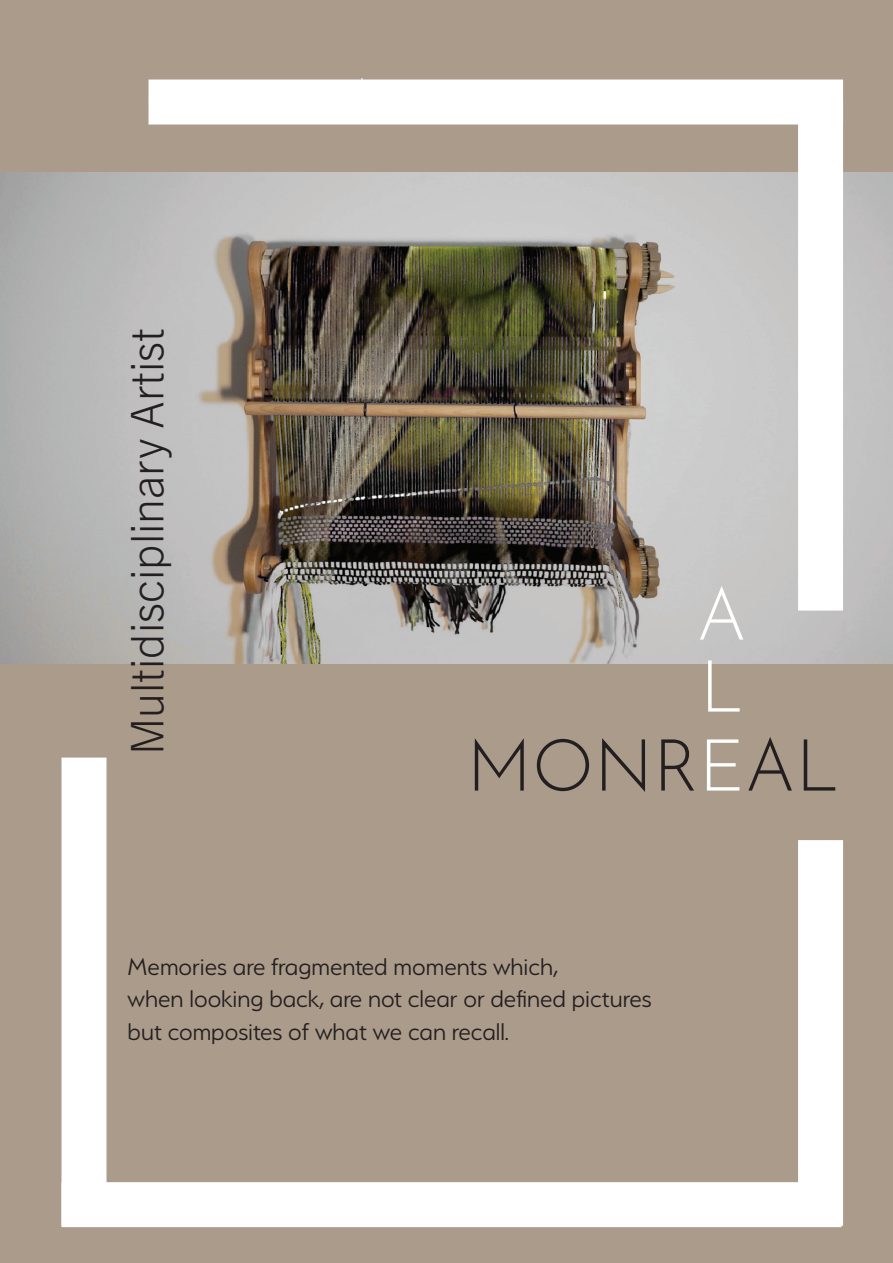
<style>
.page{position:relative;width:893px;height:1263px;background:#ab9b8b}
.page>*{position:absolute;margin:0;border:0;box-sizing:border-box;transform-origin:0 0}
.t1{font:300 72px "Josefin Sans";color:#231f20}
.t2{font:300 72px/72px "Josefin Sans";color:#fff}
.t3{font:300 45px "Trade Gothic Next LT Pro";color:#231f20}
.t4{font:300 27px/32.4px "Serenity";color:#231f20}
.s1{color:#fff}
</style>
<div class="page">
<img style="left:0;top:172px;width:893px;height:492px">
<div style="left:148px;top:80px;width:695px;height:45px;background:#fff"></div>
<div style="left:798px;top:102px;width:45px;height:509px;background:#fff"></div>
<div style="left:62px;top:1182px;width:780px;height:45px;background:#fff"></div>
<hr style="left:362px;top:78px;width:1px;height:45px;background:#fff">
<div style="left:62px;top:758px;width:44px;height:468px;background:#fff"></div>
<div style="left:798px;top:840px;width:45px;height:386px;background:#fff"></div>
<h2 class="t3" style="left:116px;top:755px;width:429px;rotate:-90deg">Multidisciplinary Artist</h2>
<h1 class="t2" style="left:696px;top:571px;width:49px">A<br>L</h1>
<h1 class="t1" style="left:467px;top:710px;width:374px">MONR<span class="s1">E</span>AL</h1>
<p class="t4" style="left:128px;top:950px;width:525px">Memories are fragmented moments which,<br>when looking back, are not clear or defined pictures but composites of what we can recall.</p>
</div>
